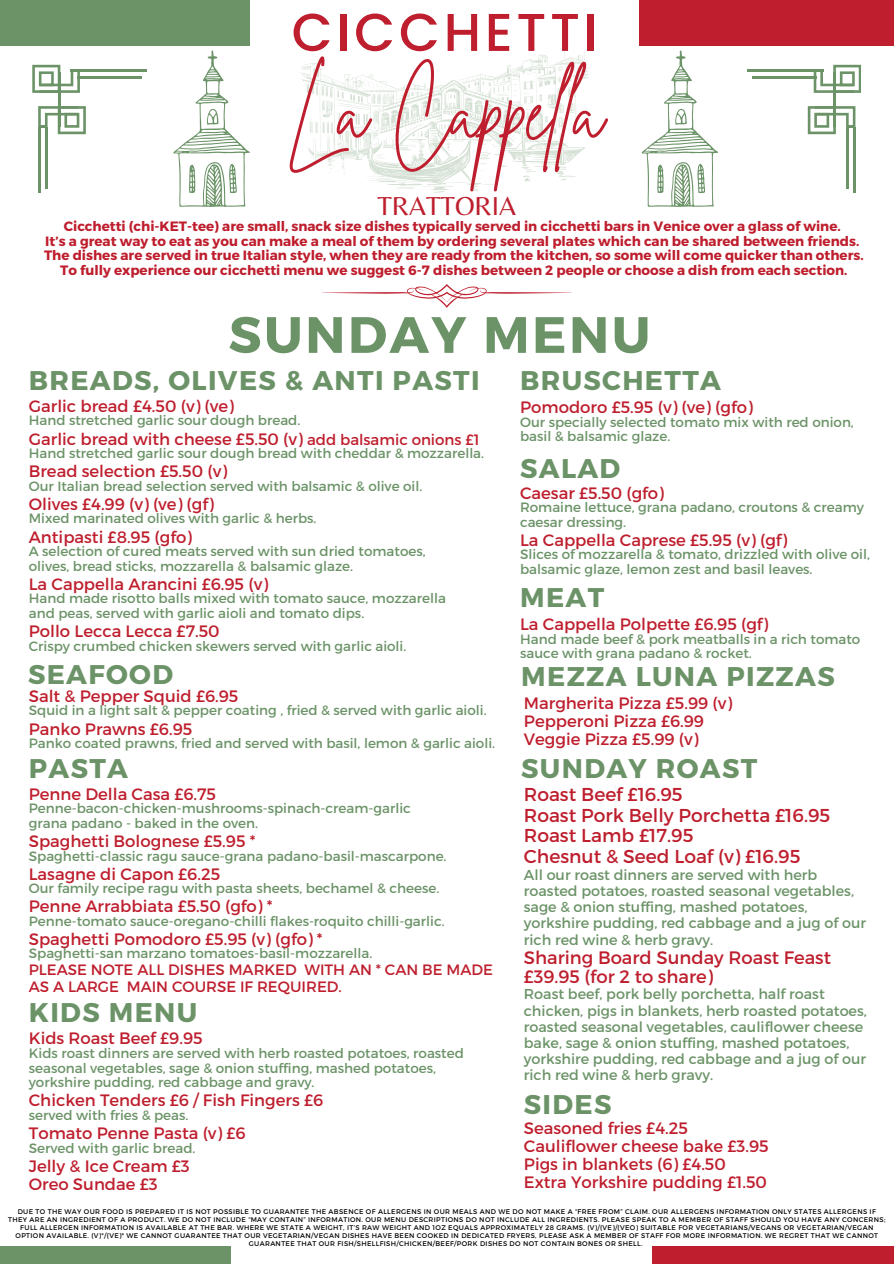
<style>
.page{position:relative;width:894px;height:1264px;background:#fff}
.page>*{position:absolute;margin:0;border:0;box-sizing:border-box;transform-origin:0 0}
.t1{font:78px "Brittany Signature";color:#be1e2d}
.t2{font:500 53.1px "Poppins";letter-spacing:.07em;color:#be1e2d}
.t3{font:700 51px "Montserrat";letter-spacing:.05em;color:#6b9367}
.t4{font:700 27px "Montserrat";letter-spacing:.05em;color:#6b9367}
.t5{font:27px "Belleza";color:#be1e2d}
.t6{font:18.6px "Montserrat";color:#be1e2d}
.t7{font:18px/19.4px "Montserrat";color:#be1e2d}
.t8{font:16.5px/18px "Montserrat";color:#be1e2d}
.t9{font:15px/16.8px "Montserrat";color:#be1e2d}
.t10{font:14.4px/16.2px "Montserrat";color:#6b9367}
.t11{font:13.5px/14.7px "Montserrat";color:#6b9367}
.t12{font:700 13.5px/14.5px "Montserrat";color:#be1e2d;text-align:center}
.t13{font:6.75px/7.9px "Montserrat";letter-spacing:.05em;color:#000;text-align:center}
.s1{font-size:15px}
</style>
<div class="page">
<svg style="left:300px;top:49px;width:290px;height:143px"></svg>
<div style="left:0;top:0;width:250px;height:46px;background:#6b9367"></div>
<div style="left:639px;top:0;width:254px;height:46px;background:#be1e2d"></div>
<div style="left:0;top:1245px;width:231px;height:18px;background:#6b9367"></div>
<div style="left:652px;top:1245px;width:241px;height:18px;background:#be1e2d"></div>
<hr style="left:58px;top:72px;width:2px;height:55px;background:#6b9367">
<svg style="left:32px;top:65px;width:48px;height:28px"></svg>
<hr style="left:70px;top:69px;width:76px;height:3px;background:#6b9367">
<hr style="left:77px;top:76px;width:65px;height:2px;background:#6b9367">
<hr style="left:38px;top:127px;width:3px;height:66px;background:#6b9367">
<hr style="left:45px;top:127px;width:3px;height:62px;background:#6b9367">
<svg style="left:38px;top:106px;width:48px;height:28px"></svg>
<hr style="left:833px;top:72px;width:2px;height:55px;background:#6b9367">
<svg style="left:813px;top:65px;width:47px;height:28px"></svg>
<hr style="left:747px;top:69px;width:76px;height:3px;background:#6b9367">
<hr style="left:751px;top:76px;width:65px;height:2px;background:#6b9367">
<hr style="left:852px;top:127px;width:3px;height:66px;background:#6b9367">
<hr style="left:845px;top:127px;width:3px;height:62px;background:#6b9367">
<svg style="left:807px;top:106px;width:48px;height:28px"></svg>
<svg style="left:322px;top:284px;width:249px;height:24px"></svg>
<svg style="left:173px;top:51px;width:77px;height:156px"></svg>
<svg style="left:641px;top:51px;width:77px;height:156px"></svg>
<h2 class="t2" style="left:291px;top:-5px;width:307px">CICCHETTI</h2>
<p class="t1" style="left:286px;top:62px;width:319px">La Cappela</p>
<p class="t5" style="left:377px;top:190px;width:140px">TRATTORIA</p>
<p class="t12" style="left:44px;top:218px;width:821px">Cicchetti (chi-KET-tee) are small, snack size dishes typically served in cicchetti bars in Venice over a glass of wine.<br>It’s a great way to eat as you can make a meal of them by ordering several plates which can be shared between friends.<br>The dishes are served in true Italian style, when they are ready from the kitchen, so some will come quicker than others.</p>
<p class="t12" style="left:60px;top:262px;width:788px">To fully experience our cicchetti menu we suggest 6-7 dishes between 2 people or choose a dish from each section.</p>
<h3 class="t3" style="left:228px;top:301px;width:423px">SUNDAY MENU</h3>
<p class="t4" style="left:29px;top:363px;width:452px">BREADS, OLIVES &amp; ANTI PASTI</p>
<p class="t8" style="left:29px;top:396px;width:206px">Garlic bread £4.50 (v) (ve)</p>
<p class="t11" style="left:29px;top:412px;width:273px">Hand stretched garlic sour dough bread.</p>
<p class="t8" style="left:29px;top:429px;width:452px">Garlic bread with cheese £5.50 (v) <span class="s1">add balsamic onions £1</span></p>
<p class="t11" style="left:29px;top:445px;width:456px">Hand stretched garlic sour dough bread with cheddar &amp; mozzarella.</p>
<h1 class="t8" style="left:29px;top:461px;width:200px">Bread selection £5.50 (v)</h1>
<h4 class="t11" style="left:29px;top:478px;width:395px">Our Italian bread selection served with balsamic &amp; olive oil.</h4>
<h6 class="t8" style="left:29px;top:494px;width:186px">Olives £4.99 (v) (ve) (gf)</h6>
<p class="t11" style="left:29px;top:510px;width:289px">Mixed marinated olives with garlic &amp; herbs.</p>
<h2 class="t8" style="left:29px;top:527px;width:165px">Antipasti £8.95 (gfo)</h2>
<h3 class="t11" style="left:29px;top:543px;width:398px">A selection of cured meats served with sun dried tomatoes,</h3>
<h3 class="t11" style="left:29px;top:558px;width:326px">olives, bread sticks, mozzarella &amp; balsamic glaze.</h3>
<p class="t8" style="left:29px;top:574px;width:241px">La Cappella Arancini £6.95 (v)</p>
<p class="t11" style="left:29px;top:590px;width:418px">Hand made risotto balls mixed with tomato sauce, mozzarella</p>
<p class="t11" style="left:29px;top:605px;width:337px">and peas, served with garlic aioli and tomato dips.</p>
<p class="t8" style="left:29px;top:621px;width:192px">Pollo Lecca Lecca £7.50</p>
<p class="t11" style="left:29px;top:637px;width:379px">Crispy crumbed chicken skewers served with garlic aioli.</p>
<p class="t4" style="left:28px;top:657px;width:146px">SEAFOOD</p>
<h3 class="t8" style="left:29px;top:686px;width:211px">Salt &amp; Pepper Squid £6.95</h3>
<p class="t11" style="left:29px;top:702px;width:459px">Squid in a light salt &amp; pepper coating , fried &amp; served with garlic aioli.</p>
<p class="t8" style="left:29px;top:718px;width:165px">Panko Prawns £6.95</p>
<p class="t11" style="left:29px;top:735px;width:467px">Panko coated prawns, fried and served with basil, lemon &amp; garlic aioli.</p>
<p class="t4" style="left:520px;top:363px;width:202px">BRUSCHETTA</p>
<p class="t8" style="left:520px;top:397px;width:234px">Pomodoro £5.95 (v) (ve) (gfo)</p>
<p class="t11" style="left:520px;top:413px;width:335px">Our specially selected tomato mix with red onion, basil &amp; balsamic glaze.</p>
<p class="t4" style="left:520px;top:450px;width:102px">SALAD</p>
<p class="t8" style="left:520px;top:483px;width:145px">Caesar £5.50 (gfo)</p>
<p class="t11" style="left:520px;top:499px;width:345px">Romaine lettuce, grana padano, croutons &amp; creamy caesar dressing.</p>
<p class="t8" style="left:520px;top:530px;width:268px">La Cappella Caprese £5.95 (v) (gf)</p>
<h5 class="t11" style="left:520px;top:546px;width:351px">Slices of mozzarella &amp; tomato, drizzled with olive oil, balsamic glaze, lemon zest and basil leaves.</h5>
<p class="t4" style="left:520px;top:580px;width:86px">MEAT</p>
<p class="t8" style="left:520px;top:614px;width:250px">La Cappella Polpette £6.95 (gf)</p>
<h3 class="t11" style="left:520px;top:631px;width:342px">Hand made beef &amp; pork meatballs in a rich tomato sauce with grana padano &amp; rocket.</h3>
<p class="t4" style="left:521px;top:658px;width:315px">MEZZA LUNA PIZZAS</p>
<p class="t8" style="left:523px;top:693px;width:210px">Margherita Pizza £5.99 (v)<br>Pepperoni Pizza £6.99<br>Veggie Pizza £5.99 (v)</p>
<p class="t4" style="left:29px;top:750px;width:101px">PASTA</p>
<p class="t4" style="left:521px;top:750px;width:238px">SUNDAY ROAST</p>
<p class="t8" style="left:29px;top:784px;width:189px">Penne Della Casa £6.75</p>
<p class="t11" style="left:29px;top:800px;width:383px">Penne-bacon-chicken-mushrooms-spinach-cream-garlic grana padano - baked in the oven.</p>
<p class="t8" style="left:29px;top:831px;width:228px">Spaghetti Bolognese £5.95 *</p>
<p class="t11" style="left:29px;top:847px;width:419px">Spaghetti-classic ragu sauce-grana padano-basil-mascarpone.</p>
<p class="t8" style="left:29px;top:864px;width:193px">Lasagne di Capon £6.25</p>
<p class="t11" style="left:29px;top:880px;width:412px">Our family recipe ragu with pasta sheets, bechamel &amp; cheese.</p>
<p class="t8" style="left:29px;top:896px;width:245px">Penne Arrabbiata £5.50 (gfo) *</p>
<p class="t11" style="left:29px;top:913px;width:417px">Penne-tomato sauce-oregano-chilli flakes-roquito chilli-garlic.</p>
<p class="t8" style="left:29px;top:929px;width:295px">Spaghetti Pomodoro £5.95 (v) (gfo) *</p>
<p class="t11" style="left:29px;top:945px;width:345px">Spaghetti-san marzano tomatoes-basil-mozzarella.</p>
<p class="t9" style="left:29px;top:960px;width:465px">PLEASE NOTE ALL DISHES MARKED WITH AN * CAN BE MADE<br>AS A LARGE MAIN COURSE IF REQUIRED.</p>
<p class="t4" style="left:29px;top:995px;width:170px">KIDS MENU</p>
<p class="t8" style="left:29px;top:1028px;width:175px">Kids Roast Beef £9.95</p>
<p class="t11" style="left:29px;top:1045px;width:436px">Kids roast dinners are served with herb roasted potatoes, roasted seasonal vegetables, sage &amp; onion stuffing, mashed potatoes, yorkshire pudding, red cabbage and gravy.</p>
<p class="t8" style="left:29px;top:1090px;width:296px">Chicken Tenders £6 / Fish Fingers £6</p>
<p class="t11" style="left:29px;top:1106px;width:161px">served with fries &amp; peas.</p>
<p class="t8" style="left:29px;top:1123px;width:218px">Tomato Penne Pasta (v) £6</p>
<p class="t11" style="left:29px;top:1139px;width:168px">Served with garlic bread.</p>
<p class="t8" style="left:29px;top:1155px;width:162px">Jelly &amp; Ice Cream £3</p>
<p class="t8" style="left:29px;top:1173px;width:130px">Oreo Sundae £3</p>
<h3 class="t6" style="left:523px;top:782px;width:160px">Roast Beef £16.95</h3>
<h5 class="t6" style="left:523px;top:803px;width:308px">Roast Pork Belly Porchetta £16.95</h5>
<h3 class="t6" style="left:523px;top:823px;width:171px">Roast Lamb £17.95</h3>
<h3 class="t6" style="left:523px;top:844px;width:278px">Chesnut &amp; Seed Loaf (v) £16.95</h3>
<h5 class="t10" style="left:523px;top:866px;width:343px">All our roast dinners are served with herb roasted potatoes, roasted seasonal vegetables, sage &amp; onion stuffing, mashed potatoes, yorkshire pudding, red cabbage and a jug of our rich red wine &amp; herb gravy.</h5>
<h3 class="t7" style="left:523px;top:946px;width:308px">Sharing Board Sunday Roast Feast £39.95 (for 2 to share)</h3>
<p class="t10" style="left:523px;top:985px;width:344px">Roast beef, pork belly porchetta, half roast chicken, pigs in blankets, herb roasted potatoes, roasted seasonal vegetables, cauliflower cheese bake, sage &amp; onion stuffing, mashed potatoes, yorkshire pudding, red cabbage and a jug of our rich red wine &amp; herb gravy.</p>
<p class="t4" style="left:523px;top:1086px;width:89px">SIDES</p>
<p class="t8" style="left:523px;top:1118px;width:246px">Seasoned fries £4.25<br>Cauliflower cheese bake £3.95<br>Pigs in blankets (6) £4.50<br>Extra Yorkshire pudding £1.50</p>
<p class="t13" style="left:8px;top:1207px;width:878px">DUE TO THE WAY OUR FOOD IS PREPARED IT IS NOT POSSIBLE TO GUARANTEE THE ABSENCE OF ALLERGENS IN OUR MEALS AND WE DO NOT MAKE A “FREE FROM” CLAIM. OUR ALLERGENS INFORMATION ONLY STATES ALLERGENS IF THEY ARE AN INGREDIENT OF A PRODUCT. WE DO NOT INCLUDE “MAY CONTAIN” INFORMATION. OUR MENU DESCRIPTIONS DO NOT INCLUDE ALL INGREDIENTS. PLEASE SPEAK TO A MEMBER OF STAFF SHOULD YOU HAVE ANY CONCERNS; FULL ALLERGEN INFORMATION IS AVAILABLE AT THE BAR. WHERE WE STATE A WEIGHT, IT’S RAW WEIGHT AND 1OZ EQUALS APPROXIMATELY 28 GRAMS. (V)/(VE)/(VEO) SUITABLE FOR VEGETARIANS/VEGANS OR VEGETARIAN/VEGAN OPTION AVAILABLE. (V)*/(VE)* WE CANNOT GUARANTEE THAT OUR VEGETARIAN/VEGAN DISHES HAVE BEEN COOKED IN DEDICATED FRYERS, PLEASE ASK A MEMBER OF STAFF FOR MORE INFORMATION. WE REGRET THAT WE CANNOT GUARANTEE THAT OUR FISH/SHELLFISH/CHICKEN/BEEF/PORK DISHES DO NOT CONTAIN BONES OR SHELL.</p>
</div>
